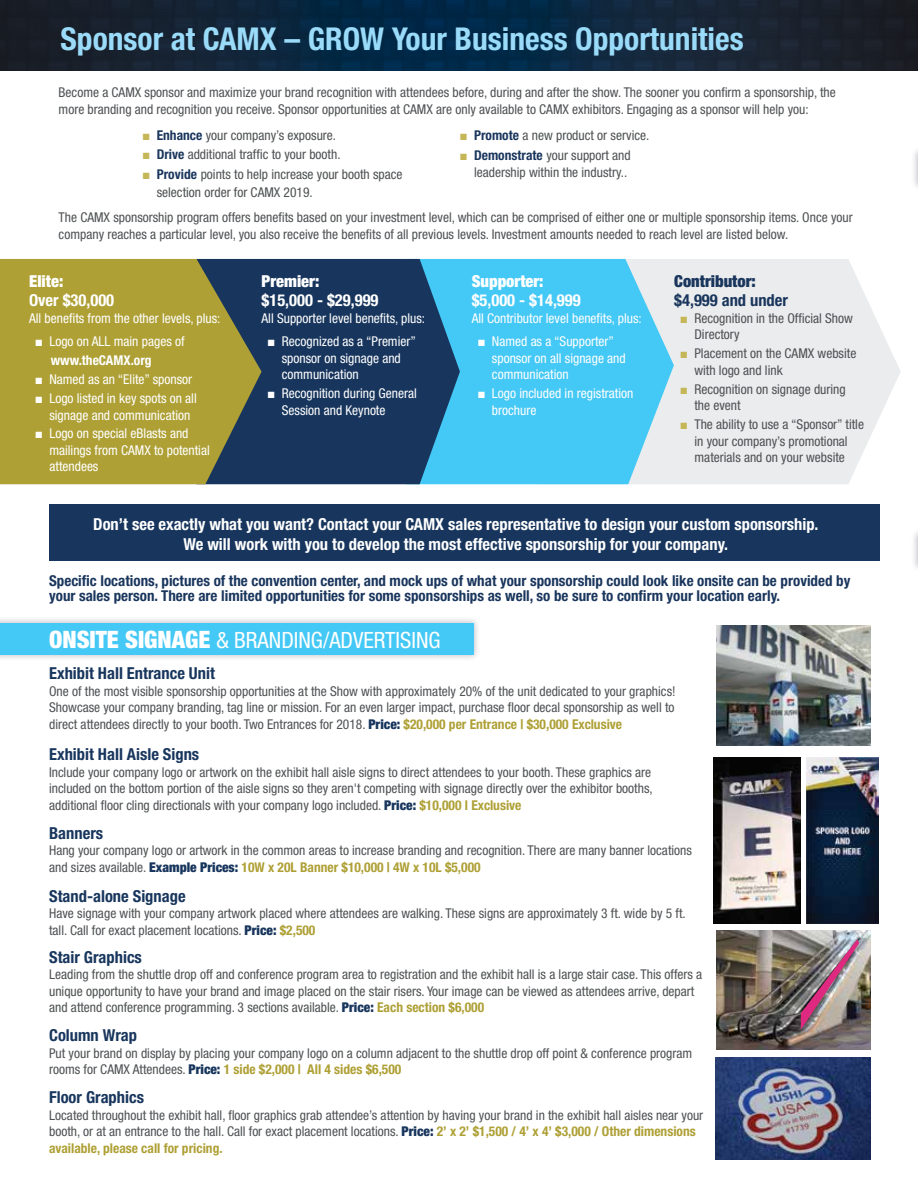
<style>
.page{position:relative;width:918px;height:1188px;background:#fff}
.page>*{position:absolute;margin:0;border:0;box-sizing:border-box;transform-origin:0 0}
.t1{font:700 condensed 31.5px "Helvetica Neue LT Std";color:#9adbf9}
.t2{font:condensed 22.5px "Helvetica Neue LT Std";color:#fff}
.t3{font:700 condensed 16.5px/19.8px "Helvetica Neue LT Std";color:#fff;text-align:center}
.t4{font:700 condensed 16.5px "Helvetica Neue LT Std";color:#18365d}
.t5{font:900 condensed 16.5px "Helvetica Neue LT Std";color:#fff}
.t6{font:700 condensed 16.5px "Helvetica Neue LT Std";color:#1a365d}
.t7{font:900 condensed 16.5px "Helvetica Neue LT Std";color:#1a365d}
.t8{font:700 condensed 15px/15px "Helvetica Neue LT Std";color:#1a365d}
.t9{font:condensed 13.5px/16.5px "Helvetica Neue LT Std";color:#4e5153}
.t10{font:condensed 13.5px/16.5px "Helvetica Neue LT Std";color:#fff}
.s1{font-family:"Arial Narrow";font-stretch:normal;color:#c5b657}
.s2{font-weight:700;color:#1a365d}
.s3{font-family:"Arial Narrow";font-stretch:normal}
.s4{font-weight:700}
.s5{font-weight:900;font-size:24px}
.s6{font-weight:900;color:#18365d}
.s7{font-weight:700;color:#aea035}
</style>
<div class="page">
<div style="left:0;top:616px;width:481px;height:46px;background:#000128;opacity:.25"></div>
<div style="left:0;top:623px;width:474px;height:32px;background:#44c8f5"></div>
<img style="left:0;top:0;width:918px;height:70px">
<img style="left:716px;top:626px;width:154px;height:120px">
<div style="left:911px;top:527px;width:7px;height:46px;background:#000128;opacity:.25"></div>
<hr style="left:917px;top:534px;width:1px;height:32px;background:#44c8f5">
<div style="left:911px;top:146px;width:7px;height:46px;background:#000128;opacity:.25"></div>
<hr style="left:917px;top:153px;width:1px;height:31px;background:#44c8f5">
<img style="left:716px;top:1057px;width:154px;height:103px">
<img style="left:714px;top:757px;width:87px;height:166px">
<div style="left:49px;top:504px;width:831px;height:57px;background:#18365d"></div>
<img style="left:717px;top:930px;width:153px;height:120px">
<img style="left:801px;top:939px;width:58px;height:90px">
<img style="left:807px;top:757px;width:71px;height:166px">
<svg style="left:674px;top:259px;width:227px;height:225px;background:#eceeef"></svg>
<svg style="left:460px;top:259px;width:214px;height:225px;background:#55cbf4"></svg>
<svg style="left:262px;top:259px;width:198px;height:225px;background:#1b4168"></svg>
<svg style="left:0;top:259px;width:262px;height:225px;background:#9c9339"></svg>
<h1 class="t1" style="left:61px;top:20px;width:685px">Sponsor at CAMX – GROW Your Business Opportunities</h1>
<p class="t9" style="left:59px;top:84px;width:779px">Become a CAMX sponsor and maximize your brand recognition with attendees before, during and after the show. The sooner you confirm a sponsorship, the more branding and recognition you receive. Sponsor opportunities at CAMX are only available to CAMX exhibitors. Engaging as a sponsor will help you:</p>
<p class="t9" style="left:143px;top:127px;width:194px"><span class="s1">■</span> <span class="s2">Enhance</span> your company’s exposure.</p>
<p class="t9" style="left:143px;top:146px;width:199px"><span class="s1">■</span> <span class="s2">Drive</span> additional traffic to your booth.</p>
<p class="t9" style="left:157px;top:165px;width:247px;line-height:18px;text-indent:-13px"><span class="s1">■</span> <span class="s2">Provide</span> points to help increase your booth space selection order for CAMX 2019.</p>
<p class="t9" style="left:461px;top:127px;width:190px"><span class="s1">■</span> <span class="s2">Promote</span> a new product or service.</p>
<p class="t9" style="left:461px;top:147px;width:172px;text-align:right"><span class="s1">■</span> <span class="s2">Demonstrate</span> your support and leadership within the industry..</p>
<p class="t9" style="left:59px;top:209px;width:796px">The CAMX sponsorship program offers benefits based on your investment level, which can be comprised of either one or multiple sponsorship items. Once your company reaches a particular level, you also receive the benefits of all previous levels. Investment amounts needed to reach level are listed below.</p>
<p class="t5" style="left:29px;top:271px;width:36px">Elite:</p>
<p class="t3" style="left:29px;top:291px;width:87px">Over $30,000</p>
<p class="t10" style="left:29px;top:310px;width:193px">All benefits from the other levels, plus:</p>
<p class="t10" style="left:51px;top:332px;width:135px;line-height:18.9px;text-indent:-15px"><span class="s3">■</span> Logo on ALL main pages of <span class="s4">www.theCAMX.org</span></p>
<p class="t10" style="left:36px;top:371px;width:158px"><span class="s3">■</span> Named as an “Elite” sponsor</p>
<p class="t10" style="left:36px;top:390px;width:162px;text-align:center"><span class="s3">■</span> Logo listed in key spots on all signage and communication</p>
<p class="t10" style="left:49px;top:425px;width:162px;text-indent:-14px"><span class="s3">■</span> Logo on special eBlasts and mailings from CAMX to potential attendees</p>
<p class="t5" style="left:262px;top:271px;width:59px">Premier:</p>
<p class="t3" style="left:262px;top:291px;width:118px">$15,000 - $29,999</p>
<p class="t10" style="left:262px;top:310px;width:165px">All Supporter level benefits, plus:</p>
<p class="t10" style="left:282px;top:333px;width:136px;text-indent:-14px"><span class="s3">■</span> Recognized as a “Premier” sponsor on signage and communication</p>
<p class="t10" style="left:282px;top:385px;width:136px;text-indent:-14px"><span class="s3">■</span> Recognition during General<br>Session and Keynote</p>
<p class="t5" style="left:472px;top:271px;width:73px">Supporter:</p>
<p class="t3" style="left:472px;top:291px;width:111px">$5,000 - $14,999</p>
<p class="t10" style="left:472px;top:310px;width:172px">All Contributor level benefits, plus:</p>
<p class="t10" style="left:492px;top:333px;width:135px;text-indent:-14px"><span class="s3">■</span> Named as a “Supporter” sponsor on all signage and communication</p>
<p class="t10" style="left:492px;top:385px;width:143px;text-indent:-14px"><span class="s3">■</span> Logo included in registration brochure</p>
<p class="t7" style="left:674px;top:271px;width:83px">Contributor:</p>
<p class="t6" style="left:674px;top:291px;width:115px">$4,999 and under</p>
<p class="t9" style="left:694px;top:310px;width:160px;text-indent:-14px"><span class="s1">■</span> Recognition in the Official Show<br>Directory</p>
<p class="t9" style="left:694px;top:345px;width:163px;text-indent:-14px"><span class="s1">■</span> Placement on the CAMX website with logo and link</p>
<p class="t9" style="left:694px;top:381px;width:153px;text-indent:-14px"><span class="s1">■</span> Recognition on signage during the event</p>
<p class="t9" style="left:681px;top:416px;width:185px;text-align:center"><span class="s1">■</span> The ability to use a “Sponsor” title in your company’s promotional materials and on your website</p>
<p class="t3" style="left:93px;top:514px;width:727px">Don’t see exactly what you want? Contact your CAMX sales representative to design your custom sponsorship.<br>We will work with you to develop the most effective sponsorship for your company.</p>
<p class="t8" style="left:49px;top:573px;width:803px">Specific locations, pictures of the convention center, and mock ups of what your sponsorship could look like onsite can be provided by your sales person. There are limited opportunities for some sponsorships as well, so be sure to confirm your location early.</p>
<h2 class="t2" style="left:49px;top:627px;width:393px"><span class="s5">ONSITE SIGNAGE</span> &amp; BRANDING/ADVERTISING</h2>
<p class="t4" style="left:49px;top:664px;width:167px">Exhibit Hall Entrance Unit</p>
<p class="t9" style="left:49px;top:683px;width:628px;text-align:justify">One of the most visible sponsorship opportunities at the Show with approximately 20% of the unit dedicated to your graphics!<br>Showcase your company branding, tag line or mission. For an even larger impact, purchase floor decal sponsorship as well to direct attendees directly to your booth. Two Entrances for 2018. <span class="s6">Price:</span> <span class="s7">$20,000 per Entrance | $30,000 Exclusive</span></p>
<p class="t4" style="left:49px;top:745px;width:152px">Exhibit Hall Aisle Signs</p>
<p class="t9" style="left:49px;top:764px;width:605px;text-align:justify">Include your company logo or artwork on the exhibit hall aisle signs to direct attendees to your booth. These graphics are included on the bottom portion of the aisle signs so they aren't competing with signage directly over the exhibitor booths, additional floor cling directionals with your company logo included. <span class="s6">Price:</span> <span class="s7">$10,000 l Exclusive</span></p>
<p class="t4" style="left:49px;top:823px;width:56px">Banners</p>
<p class="t9" style="left:49px;top:842px;width:644px">Hang your company logo or artwork in the common areas to increase branding and recognition. There are many banner locations and sizes available. <span class="s6">Example Prices:</span> <span class="s7">10W x 20L Banner $10,000 | 4W x 10L $5,000</span></p>
<p class="t4" style="left:49px;top:886px;width:138px">Stand-alone Signage</p>
<p class="t9" style="left:49px;top:905px;width:638px">Have signage with your company artwork placed where attendees are walking. These signs are approximately 3 ft. wide by 5 ft. tall. Call for exact placement locations. <span class="s6">Price:</span> <span class="s7">$2,500</span></p>
<p class="t4" style="left:49px;top:947px;width:94px">Stair Graphics</p>
<p class="t9" style="left:49px;top:966px;width:655px">Leading from the shuttle drop off and conference program area to registration and the exhibit hall is a large stair case. This offers a unique opportunity to have your brand and image placed on the stair risers. Your image can be viewed as attendees arrive, depart and attend conference programming. 3 sections available. <span class="s6">Price:</span> <span class="s7">Each section $6,000</span></p>
<p class="t4" style="left:49px;top:1026px;width:89px">Column Wrap</p>
<p class="t9" style="left:49px;top:1045px;width:645px">Put your brand on display by placing your company logo on a column adjacent to the shuttle drop off point &amp; conference program rooms for CAMX Attendees. <span class="s6">Price:</span> <span class="s7">1 side $2,000 | All 4 sides $6,500</span></p>
<p class="t4" style="left:49px;top:1087px;width:96px">Floor Graphics</p>
<p class="t9" style="left:49px;top:1107px;width:656px">Located throughout the exhibit hall, floor graphics grab attendee’s attention by having your brand in the exhibit hall aisles near your booth, or at an entrance to the hall. Call for exact placement locations. <span class="s6">Price:</span> <span class="s7">2’ x 2’ $1,500 / 4’ x 4’ $3,000 / Other dimensions available, please call for pricing.</span></p>
</div>
